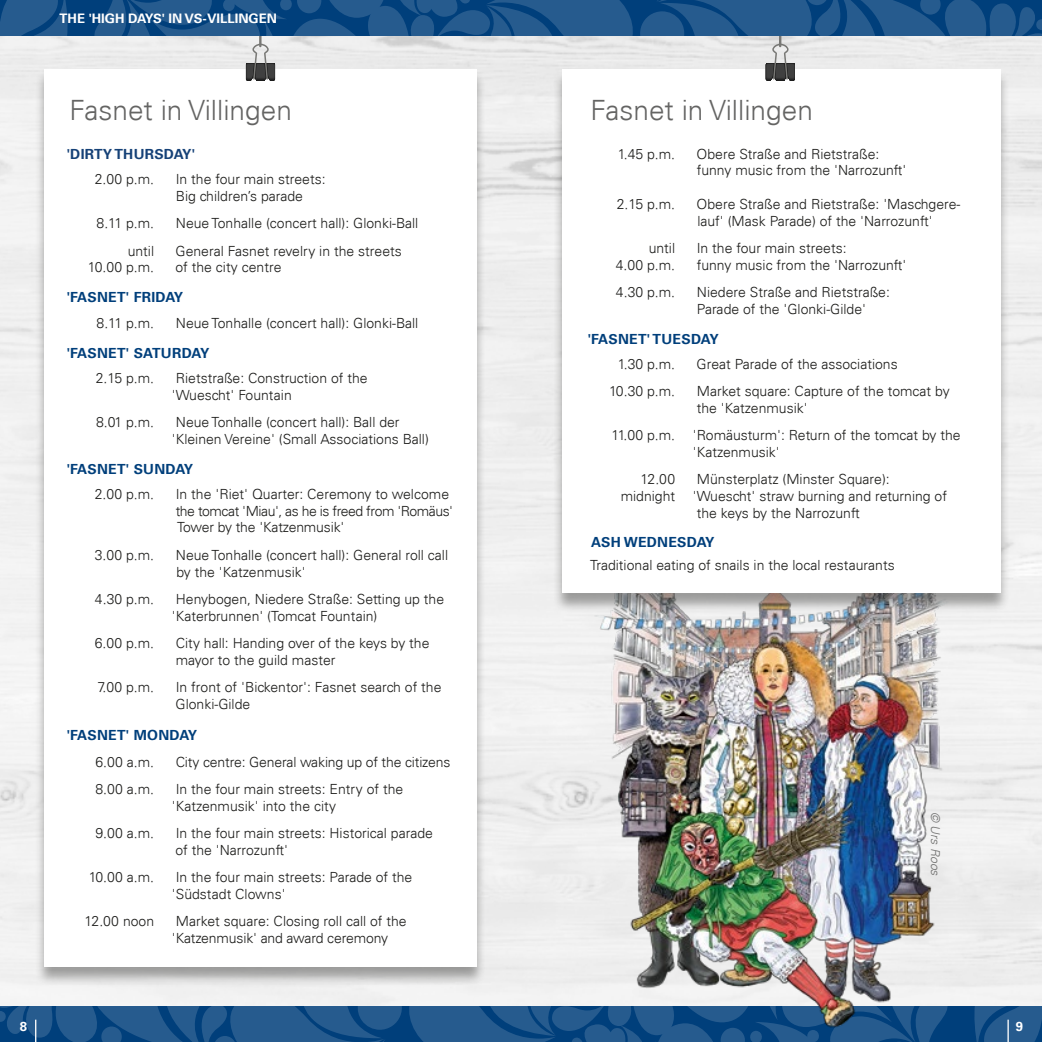
<style>
.page{position:relative;width:1042px;height:1042px;background:#fff}
.page>*{position:absolute;margin:0;border:0;box-sizing:border-box;transform-origin:0 0}
.t1{font:300 28px "Univers 45";color:#646463}
.t2{font:300 14px/16.8px "Univers 45";color:#1d1d1b}
.t3{font:700 14px "Univers 65";letter-spacing:.02em;color:#003f7b}
.t4{font:700 14px "Univers 65";letter-spacing:.02em;color:#154177}
.t5{font:700 13.12px "Univers 65";color:#fff}
.t6{font:italic 300 12.25px "Univers 45";color:#70706f}
</style>
<div class="page">
<div style="left:0;top:35px;width:1042px;height:970px;background:#f0f0f0"></div>
<svg style="left:1024px;top:1005px;width:18px;height:37px"></svg>
<div style="left:34px;top:70px;width:452px;height:916px;background:#1d1d1b;opacity:.4"></div>
<div style="left:44px;top:69px;width:432px;height:897px;background:#fff"></div>
<img style="left:545px;top:488px;width:479px;height:554px">
<div style="left:553px;top:69px;width:457px;height:543px;background:#1d1d1b;opacity:.4"></div>
<div style="left:562px;top:69px;width:438px;height:524px;background:#fff"></div>
<div style="left:0;top:0;width:1042px;height:35px;background:#003f7b"></div>
<svg style="left:0;top:0;width:68px;height:36px;background:#1f568a"></svg>
<svg style="left:94px;top:0;width:948px;height:81px"></svg>
<svg style="left:0;top:1005px;width:948px;height:37px;background:#22578a"></svg>
<hr style="left:1007px;top:1019px;width:2px;height:23px;background:#fff">
<p class="t5" style="left:60px;top:11px;width:219px">THE 'HIGH DAYS' IN VS-VILLINGEN</p>
<h1 class="t1" style="left:69px;top:93px;width:224px">Fasnet in Villingen</h1>
<p class="t4" style="left:67px;top:145px;width:130px">'DIRTY THURSDAY'</p>
<p class="t2" style="left:95px;top:171px;width:61px">2.00 p.m.</p>
<p class="t2" style="left:97px;top:210px;width:59px;line-height:27.3px;text-align:right">8.11 p.m. until</p>
<p class="t2" style="left:88px;top:259px;width:68px">10.00 p.m.</p>
<p class="t2" style="left:176px;top:171px;width:151px">In the four main streets:<br>Big children’s parade</p>
<p class="t2" style="left:176px;top:210px;width:244px;line-height:27.3px">Neue Tonhalle (concert hall): Glonki-Ball<br>General Fasnet revelry in the streets</p>
<p class="t2" style="left:175px;top:259px;width:108px">of the city centre</p>
<p class="t3" style="left:67px;top:289px;width:118px">'FASNET' FRIDAY</p>
<p class="t2" style="left:97px;top:314px;width:59px">8.11 p.m.</p>
<p class="t2" style="left:176px;top:314px;width:244px">Neue Tonhalle (concert hall): Glonki-Ball</p>
<p class="t3" style="left:67px;top:345px;width:144px">'FASNET' SATURDAY</p>
<p class="t2" style="left:96px;top:370px;width:60px">2.15 p.m.</p>
<p class="t2" style="left:96px;top:414px;width:60px">8.01 p.m.</p>
<p class="t2" style="left:172px;top:370px;width:197px">Rietstraße: Construction of the 'Wuescht' Fountain</p>
<p class="t2" style="left:172px;top:414px;width:258px">Neue Tonhalle (concert hall): Ball der 'Kleinen Vereine' (Small Associations Ball)</p>
<p class="t3" style="left:67px;top:460px;width:128px">'FASNET' SUNDAY</p>
<p class="t2" style="left:95px;top:485px;width:61px">2.00 p.m.</p>
<p class="t2" style="left:176px;top:485px;width:279px">In the 'Riet' Quarter: Ceremony to welcome the tomcat 'Miau', as he is freed from 'Romäus'<br>Tower by the 'Katzenmusik'</p>
<p class="t2" style="left:176px;top:546px;width:274px">Neue Tonhalle (concert hall): General roll call by the 'Katzenmusik'</p>
<p class="t2" style="left:172px;top:590px;width:274px">Henybogen, Niedere Straße: Setting up the 'Katerbrunnen' (Tomcat Fountain)</p>
<p class="t2" style="left:176px;top:634px;width:255px">City hall: Handing over of the keys by the mayor to the guild master</p>
<p class="t2" style="left:176px;top:679px;width:267px">In front of 'Bickentor': Fasnet search of the<br>Glonki-Gilde</p>
<p class="t3" style="left:67px;top:727px;width:132px">'FASNET' MONDAY</p>
<p class="t2" style="left:95px;top:748px;width:60px;line-height:27.3px">6.00 a.m.<br>8.00 a.m.</p>
<p class="t2" style="left:95px;top:824px;width:60px">9.00 a.m.</p>
<p class="t2" style="left:89px;top:869px;width:67px">10.00 a.m.</p>
<p class="t2" style="left:84px;top:913px;width:71px">12.00 noon</p>
<p class="t2" style="left:95px;top:546px;width:61px">3.00 p.m.</p>
<p class="t2" style="left:95px;top:590px;width:61px">4.30 p.m.</p>
<p class="t2" style="left:95px;top:634px;width:61px">6.00 p.m.</p>
<p class="t2" style="left:98px;top:679px;width:58px">7.00 p.m.</p>
<p class="t2" style="left:176px;top:748px;width:276px;line-height:27.3px">City centre: General waking up of the citizens<br>In the four main streets: Entry of the</p>
<p class="t2" style="left:172px;top:792px;width:263px;line-height:27.3px">'Katzenmusik' into the city<br>In the four main streets: Historical parade</p>
<p class="t2" style="left:175px;top:836px;width:238px;line-height:27.3px">of the 'Narrozunft'<br>In the four main streets: Parade of the</p>
<p class="t2" style="left:172px;top:880px;width:236px;line-height:27.3px">'Südstadt Clowns'<br>Market square: Closing roll call of the</p>
<p class="t2" style="left:172px;top:929px;width:218px">'Katzenmusik' and award ceremony</p>
<h1 class="t1" style="left:590px;top:93px;width:224px">Fasnet in Villingen</h1>
<p class="t2" style="left:696px;top:145px;width:211px">Obere Straße and Rietstraße: funny music from the 'Narrozunft'</p>
<p class="t2" style="left:696px;top:196px;width:265px">Obere Straße and Rietstraße: 'Maschgere&shy;lauf' (Mask Parade) of the 'Narrozunft'</p>
<p class="t2" style="left:697px;top:240px;width:211px">In the four main streets:<br>funny music from the 'Narrozunft'</p>
<p class="t2" style="left:697px;top:284px;width:195px">Niedere Straße and Rietstraße:<br>Parade of the 'Glonki-Gilde'</p>
<p class="t3" style="left:588px;top:331px;width:132px">'FASNET' TUESDAY</p>
<p class="t2" style="left:609px;top:350px;width:67px;line-height:27.3px;text-align:right">1.30 p.m.<br>10.30 p.m.</p>
<p class="t2" style="left:611px;top:427px;width:65px">11.00 p.m.</p>
<p class="t2" style="left:621px;top:471px;width:56px;text-align:right">12.00 midnight</p>
<p class="t2" style="left:618px;top:145px;width:59px">1.45 p.m.</p>
<p class="t2" style="left:617px;top:196px;width:60px">2.15 p.m.</p>
<p class="t2" style="left:616px;top:240px;width:61px;text-align:right">until<br>4.00 p.m.</p>
<p class="t2" style="left:616px;top:284px;width:61px">4.30 p.m.</p>
<p class="t2" style="left:696px;top:350px;width:254px;line-height:27.3px">Great Parade of the associations<br>Market square: Capture of the tomcat by</p>
<p class="t2" style="left:693px;top:394px;width:269px;line-height:27.3px">the 'Katzenmusik'<br>'Romäusturm': Return of the tomcat by the</p>
<p class="t2" style="left:693px;top:438px;width:198px;line-height:27.3px">'Katzenmusik'<br>Münsterplatz (Minster Square):</p>
<p class="t2" style="left:693px;top:488px;width:256px">'Wuescht' straw burning and returning of the keys by the Narrozunft</p>
<p class="t3" style="left:591px;top:534px;width:125px">ASH WEDNESDAY</p>
<p class="t2" style="left:590px;top:556px;width:306px">Traditional eating of snails in the local restaurants</p>
<p class="t6" style="left:943px;top:812px;width:65px;rotate:90deg">© Urs Roos</p>
<p class="t5" style="left:20px;top:1018px;width:9px">8</p>
<p class="t5" style="left:1016px;top:1018px;width:9px">9</p>
</div>
